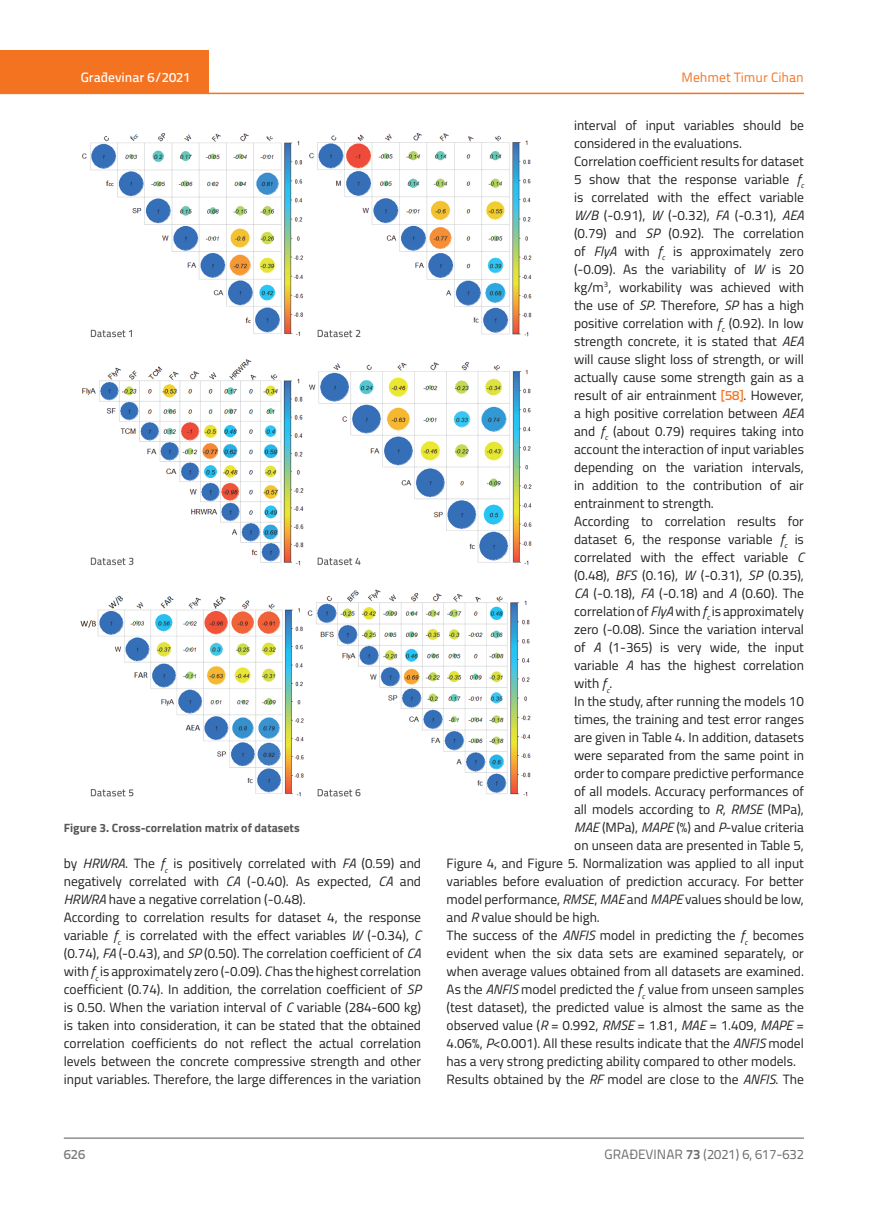
<style>
.page{position:relative;width:872px;height:1212px;background:#fff}
.page>*{position:absolute;margin:0;border:0;box-sizing:border-box;transform-origin:0 0}
.t1{font:13.5px/18px "Titillium";color:#231f20}
.t2{font:13.5px "Titillium Text 22 L";color:#6c6d70}
.t3{font:500 13.5px "Titillium Text 22 L";color:#fff}
.t4{font:13.5px "Titillium Text 22 L";color:#f47321}
.t5{font:500 13.5px "Titillium Text 22 L";color:#787a7d}
.t6{font:700 12px "Titillium";color:#57585a}
.s1{font-style:italic}
.s2{font-family:"Titillium Text 22 L";font-weight:500;color:#f47321}
.s3{font-weight:700}
</style>
<div class="page">
<div style="left:0;top:50px;width:208px;height:44px;background:#f47321"></div>
<hr style="left:0;top:93px;width:804px;height:1px;background:#f47321">
<hr style="left:64px;top:1138px;width:740px;height:1px;background:#57585a">
<img style="left:80px;top:133px;width:452px;height:664px">
<p class="t3" style="left:81px;top:67px;width:111px">Građevinar 6/2021</p>
<p class="t6" style="left:64px;top:819px;width:237px">Figure 3. Cross-correlation matrix of datasets</p>
<p class="t1" style="left:64px;top:854px;width:359px">by <span class="s1">HRWRA</span>. The <span class="s1">f</span><sub>c</sub> is positively correlated with <span class="s1">FA</span> (0.59) and negatively correlated with <span class="s1">CA</span> (-0.40). As expected, <span class="s1">CA</span> and <span class="s1">HRWRA</span> have a negative correlation (-0.48).<br>According to correlation results for dataset 4, the response variable <span class="s1">f</span><sub>c</sub> is correlated with the effect variables <span class="s1">W</span> (-0.34), <span class="s1">C </span>(0.74), <span class="s1">FA</span> (-0.43), and <span class="s1">SP</span> (0.50). The correlation coefficient of <span class="s1">CA </span>with <span class="s1">f</span><sub>c</sub> is approximately zero (-0.09). <span class="s1">C</span> has the highest correlation coefficient (0.74). In addition, the correlation coefficient of <span class="s1">SP </span>is 0.50. When the variation interval of <span class="s1">C</span> variable (284-600 kg) is taken into consideration, it can be stated that the obtained correlation coefficients do not reflect the actual correlation levels between the concrete compressive strength and other input variables. Therefore, the large differences in the variation</p>
<p class="t4" style="left:681px;top:68px;width:124px">Mehmet Timur Cihan</p>
<p class="t1" style="left:574px;top:115px;width:231px">interval of input variables should be</p>
<p class="t1" style="left:574px;top:133px;width:169px">considered in the evaluations.</p>
<p class="t1" style="left:574px;top:151px;width:231px">Correlation coefficient results for dataset</p>
<p class="t1" style="left:574px;top:169px;width:231px">5 show that the response variable <span class="s1">f</span><sub>c</sub></p>
<p class="t1" style="left:574px;top:187px;width:231px">is correlated with the effect variable</p>
<p class="t1" style="left:574px;top:205px;width:231px"><span class="s1">W/B</span> (-0.91), <span class="s1">W</span> (-0.32), <span class="s1">FA</span> (-0.31), <span class="s1">AEA</span></p>
<p class="t1" style="left:574px;top:223px;width:231px">(0.79) and <span class="s1">SP</span> (0.92). The correlation</p>
<p class="t1" style="left:574px;top:241px;width:231px">of <span class="s1">FlyA</span> with <span class="s1">f</span><sub>c</sub> is approximately zero</p>
<p class="t1" style="left:574px;top:259px;width:231px">(-0.09). As the variability of <span class="s1">W</span> is 20</p>
<p class="t1" style="left:574px;top:277px;width:231px">kg/m<sup>3</sup>, workability was achieved with</p>
<p class="t1" style="left:574px;top:295px;width:231px">the use of <span class="s1">SP</span>. Therefore, <span class="s1">SP</span> has a high</p>
<p class="t1" style="left:574px;top:313px;width:231px">positive correlation with <span class="s1">f</span><sub>c</sub> (0.92). In low</p>
<p class="t1" style="left:574px;top:331px;width:231px">strength concrete, it is stated that <span class="s1">AEA</span></p>
<p class="t1" style="left:574px;top:349px;width:231px">will cause slight loss of strength, or will</p>
<p class="t1" style="left:574px;top:367px;width:231px">actually cause some strength gain as a</p>
<p class="t1" style="left:574px;top:385px;width:231px">result of air entrainment <span class="s2">[58]</span>. However,</p>
<p class="t1" style="left:574px;top:403px;width:231px">a high positive correlation between <span class="s1">AEA</span></p>
<p class="t1" style="left:574px;top:421px;width:231px">and <span class="s1">f</span><sub>c</sub> (about 0.79) requires taking into</p>
<p class="t1" style="left:574px;top:439px;width:231px">account the interaction of input variables</p>
<p class="t1" style="left:574px;top:457px;width:231px">depending on the variation intervals,</p>
<p class="t1" style="left:574px;top:475px;width:231px">in addition to the contribution of air</p>
<p class="t1" style="left:574px;top:493px;width:141px">entrainment to strength.</p>
<p class="t1" style="left:574px;top:511px;width:231px">According to correlation results for</p>
<p class="t1" style="left:574px;top:529px;width:231px">dataset 6, the response variable <span class="s1">f</span><sub>c</sub> is</p>
<p class="t1" style="left:574px;top:547px;width:231px">correlated with the effect variable <span class="s1">C</span></p>
<p class="t1" style="left:574px;top:565px;width:231px">(0.48), <span class="s1">BFS</span> (0.16), <span class="s1">W</span> (-0.31), <span class="s1">SP</span> (0.35),</p>
<p class="t1" style="left:574px;top:583px;width:231px"><span class="s1">CA</span> (-0.18), <span class="s1">FA</span> (-0.18) and <span class="s1">A</span> (0.60). The</p>
<p class="t1" style="left:574px;top:601px;width:231px">correlation of <span class="s1">FlyA</span> with <span class="s1">f</span><sub>c</sub> is approximately</p>
<p class="t1" style="left:574px;top:620px;width:231px">zero (-0.08). Since the variation interval</p>
<p class="t1" style="left:574px;top:638px;width:231px">of <span class="s1">A</span> (1-365) is very wide, the input</p>
<p class="t1" style="left:574px;top:656px;width:231px">variable <span class="s1">A</span> has the highest correlation</p>
<p class="t1" style="left:574px;top:674px;width:40px">with <span class="s1">f</span><sub>c</sub>.</p>
<p class="t1" style="left:574px;top:692px;width:231px">In the study, after running the models 10</p>
<p class="t1" style="left:574px;top:710px;width:231px">times, the training and test error ranges</p>
<p class="t1" style="left:574px;top:728px;width:231px">are given in Table 4. In addition, datasets</p>
<p class="t1" style="left:574px;top:746px;width:231px">were separated from the same point in</p>
<p class="t1" style="left:574px;top:764px;width:231px">order to compare predictive performance</p>
<p class="t1" style="left:574px;top:782px;width:231px">of all models. Accuracy performances of</p>
<p class="t1" style="left:574px;top:800px;width:231px">all models according to <span class="s1">R</span>, <span class="s1">RMSE</span> (MPa),</p>
<p class="t1" style="left:574px;top:818px;width:231px"><span class="s1">MAE</span> (MPa), <span class="s1">MAPE</span> (%) and <span class="s1">P</span>-value criteria</p>
<p class="t1" style="left:574px;top:836px;width:231px">on unseen data are presented in Table 5,</p>
<p class="t1" style="left:446px;top:854px;width:359px">Figure 4, and Figure 5. Normalization was applied to all input</p>
<p class="t1" style="left:446px;top:872px;width:359px">variables before evaluation of prediction accuracy. For better</p>
<p class="t1" style="left:446px;top:890px;width:359px">model performance, <span class="s1">RMSE</span>, <span class="s1">MAE</span> and <span class="s1">MAPE</span> values should be low,</p>
<p class="t1" style="left:446px;top:908px;width:155px">and <span class="s1">R</span> value should be high.</p>
<p class="t1" style="left:446px;top:926px;width:359px">The success of the <span class="s1">ANFIS</span> model in predicting the <span class="s1">f</span><sub>c</sub> becomes</p>
<p class="t1" style="left:446px;top:944px;width:359px">evident when the six data sets are examined separately, or</p>
<p class="t1" style="left:446px;top:962px;width:359px">when average values obtained from all datasets are examined.</p>
<p class="t1" style="left:446px;top:980px;width:359px">As the <span class="s1">ANFIS</span> model predicted the <span class="s1">f</span><sub>c</sub> value from unseen samples</p>
<p class="t1" style="left:446px;top:998px;width:359px">(test dataset), the predicted value is almost the same as the</p>
<p class="t1" style="left:446px;top:1016px;width:359px">observed value (<span class="s1">R</span> = 0.992, <span class="s1">RMSE</span> = 1.81, <span class="s1">MAE</span> = 1.409, <span class="s1">MAPE</span> =</p>
<p class="t1" style="left:446px;top:1034px;width:359px">4.06%, <span class="s1">P</span>&lt;0.001). All these results indicate that the <span class="s1">ANFIS</span> model</p>
<p class="t1" style="left:446px;top:1052px;width:351px">has a very strong predicting ability compared to other models.</p>
<p class="t1" style="left:446px;top:1070px;width:359px">Results obtained by the <span class="s1">RF</span> model are close to the <span class="s1">ANFIS</span>. The</p>
<p class="t5" style="left:64px;top:1144px;width:23px">626</p>
<p class="t2" style="left:604px;top:1144px;width:201px">GRAĐEVINAR <span class="s3">73</span> (2021) 6, 617-632</p>
</div>
